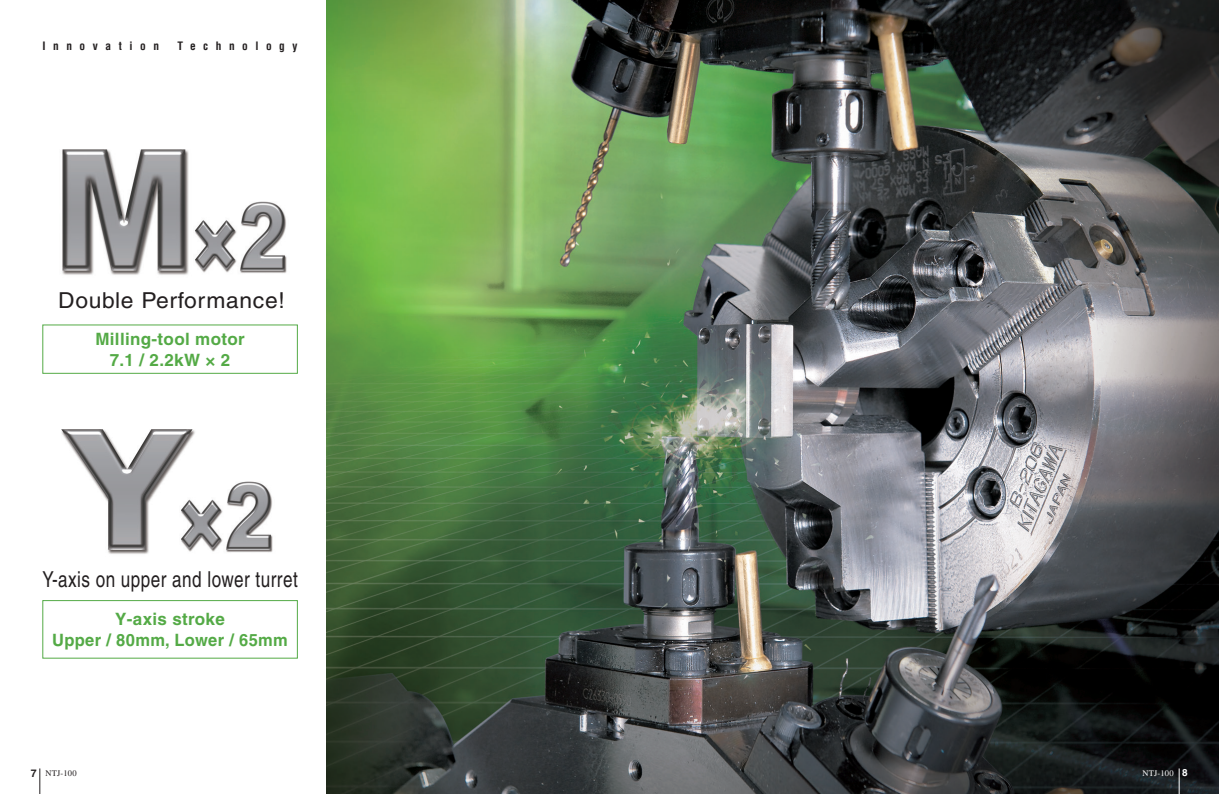
<style>
.page{position:relative;width:1219px;height:794px;background:#fff}
.page>*{position:absolute;margin:0;border:0;box-sizing:border-box;transform-origin:0 0}
.t1{font:22px "Helvetica";letter-spacing:.025em;color:#231f20;scale:.78 1}
.t2{font:22px "Helvetica";letter-spacing:.025em;color:#231f20;scale:1.04 1}
.t3{font:700 17px/21.3px "Helvetica";letter-spacing:.02em;color:#54aa46;text-align:center}
.t4{font:700 condensed 11.3px "Helvetica";letter-spacing:.665em;color:#231f20}
.t5{font:8.5px "Times";letter-spacing:.02em;color:#231f20}
.t6{font:8.5px "Times";letter-spacing:.02em;color:#fff}
.s1{font-family:"Helvetica";font-weight:700;font-size:10.6px}
.s2{font-family:"Helvetica";font-weight:700;font-size:9.9px}
</style>
<div class="page">
<img style="left:326px;top:0;width:893px;height:794px">
<svg style="left:40px;top:768px;width:1px;height:26px"></svg>
<div style="left:43px;top:600px;width:255px;height:58px;border:1px solid #54aa46"></div>
<img style="left:62px;top:149px;width:127px;height:126px">
<img style="left:195px;top:201px;width:92px;height:72px">
<img style="left:61px;top:429px;width:134px;height:125px">
<img style="left:179px;top:471px;width:94px;height:83px">
<svg style="left:1179px;top:768px;width:1px;height:26px"></svg>
<p class="t4" style="left:43px;top:38px;width:118px">Innovation</p>
<p class="t4" style="left:177px;top:38px;width:122px">Technology</p>
<p class="t2" style="left:58px;top:288px;width:219px">Double Performance!</p>
<p class="t3" style="left:95px;top:328px;width:151px">Milling-tool motor<br>7.1 / 2.2kW × 2</p>
<p class="t1" style="left:43px;top:566px;width:329px">Y-axis on upper and lower turret</p>
<p class="t3" style="left:52px;top:608px;width:237px">Y-axis stroke<br>Upper / 80mm, Lower / 65mm</p>
<p class="t5" style="left:31px;top:768px;width:47px"><span class="s1">7</span> NTJ-100</p>
<p class="t6" style="left:1142px;top:768px;width:47px">NTJ-100 <span class="s2">8</span></p>
</div>
